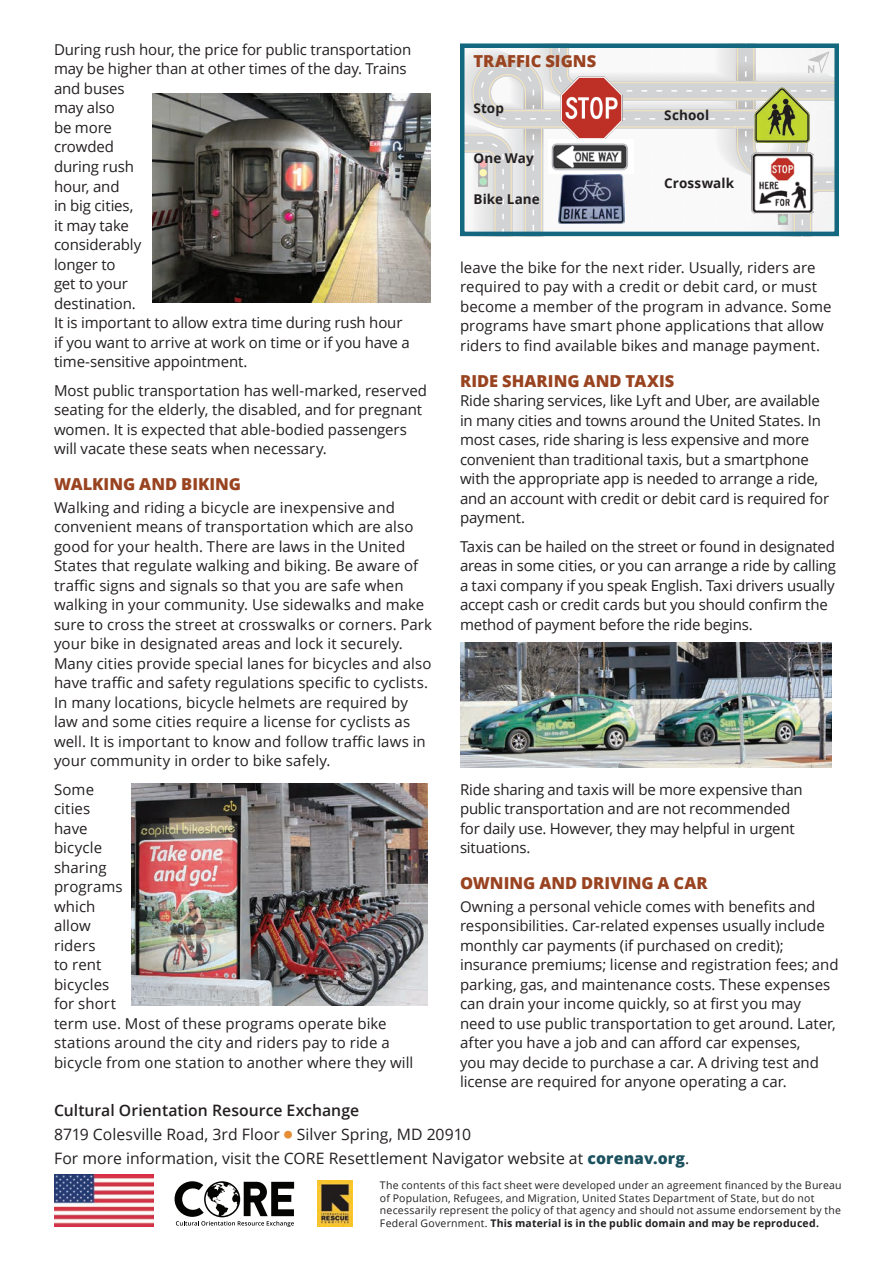
<style>
.page{position:relative;width:893px;height:1263px;background:#fff}
.page>*{position:absolute;margin:0;border:0;box-sizing:border-box;transform-origin:0 0}
.t1{font:800 16.5px "Open Sans";color:#994320}
.t2{font:15.75px/24px "Open Sans";letter-spacing:.005em;color:#231f20}
.t3{font:15px/19.5px "Open Sans";color:#231f20}
.t4{font:700 13.5px "Open Sans";letter-spacing:.01em;color:#231f20}
.t5{font:10.5px/12.6px "Open Sans";letter-spacing:.02em;color:#231f20}
.s1{font-weight:600}
.s2{font-family:"Universal Newswith Comm Pi";color:#e68e36}
.s3{font-weight:800;color:#1c525f}
.s4{font-weight:700}
</style>
<div class="page">
<svg style="left:175px;top:1181px;width:119px;height:46px"></svg>
<img style="left:317px;top:1180px;width:35px;height:47px">
<img style="left:54px;top:1174px;width:100px;height:53px">
<img style="left:152px;top:93px;width:279px;height:209px">
<img style="left:131px;top:783px;width:296px;height:222px">
<img style="left:460px;top:643px;width:372px;height:125px">
<svg style="left:465px;top:49px;width:334px;height:175px"></svg>
<svg style="left:510px;top:49px;width:324px;height:67px"></svg>
<svg style="left:797px;top:49px;width:37px;height:37px"></svg>
<svg style="left:465px;top:124px;width:100px;height:107px"></svg>
<svg style="left:765px;top:170px;width:69px;height:61px"></svg>
<div style="left:460px;top:44px;width:379px;height:192px;border:4px solid #13677e"></div>
<img style="left:560px;top:77px;width:63px;height:62px">
<img style="left:549px;top:140px;width:85px;height:33px">
<img style="left:558px;top:175px;width:66px;height:48px">
<img style="left:754px;top:88px;width:56px;height:55px">
<img style="left:751px;top:152px;width:62px;height:62px">
<p class="t3" style="left:54px;top:39px;width:359px">During rush hour, the price for public transportation may be higher than at other times of the day. Trains and buses<br>may also<br>be more<br>crowded<br>during rush<br>hour, and<br>in big cities,<br>it may take<br>considerably<br>longer to<br>get to your<br>destination.<br>It is important to allow extra time during rush hour if you want to arrive at work on time or if you have a time-sensitive appointment.</p>
<p class="t3" style="left:54px;top:380px;width:374px">Most public transportation has well-marked, reserved seating for the elderly, the disabled, and for pregnant women. It is expected that able-bodied passengers will vacate these seats when necessary.</p>
<p class="t1" style="left:54px;top:471px;width:189px">WALKING AND BIKING</p>
<p class="t3" style="left:54px;top:497px;width:380px">Walking and riding a bicycle are inexpensive and convenient means of transportation which are also good for your health. There are laws in the United States that regulate walking and biking. Be aware of traffic signs and signals so that you are safe when walking in your community. Use sidewalks and make sure to cross the street at crosswalks or corners. Park your bike in designated areas and lock it securely.<br>Many cities provide special lanes for bicycles and also have traffic and safety regulations specific to cyclists.<br>In many locations, bicycle helmets are required by law and some cities require a license for cyclists as well. It is important to know and follow traffic laws in your community in order to bike safely.</p>
<p class="t3" style="left:54px;top:779px;width:361px">Some<br>cities<br>have<br>bicycle<br>sharing<br>programs<br>which<br>allow<br>riders<br>to rent<br>bicycles<br>for short<br>term use. Most of these programs operate bike stations around the city and riders pay to ride a bicycle from one station to another where they will</p>
<p class="t1" style="left:473px;top:49px;width:124px">TRAFFIC SIGNS</p>
<p class="t4" style="left:473px;top:99px;width:32px">Stop</p>
<p class="t4" style="left:473px;top:148px;width:62px">One Way</p>
<p class="t4" style="left:473px;top:190px;width:68px">Bike Lane</p>
<p class="t4" style="left:664px;top:106px;width:46px">School</p>
<p class="t4" style="left:664px;top:174px;width:71px">Crosswalk</p>
<p class="t3" style="left:460px;top:257px;width:373px">leave the bike for the next rider. Usually, riders are required to pay with a credit or debit card, or must become a member of the program in advance. Some programs have smart phone applications that allow riders to find available bikes and manage payment.</p>
<p class="t1" style="left:460px;top:368px;width:216px">RIDE SHARING AND TAXIS</p>
<p class="t3" style="left:460px;top:390px;width:371px">Ride sharing services, like Lyft and Uber, are available in many cities and towns around the United States. In most cases, ride sharing is less expensive and more convenient than traditional taxis, but a smartphone with the appropriate app is needed to arrange a ride, and an account with credit or debit card is required for payment.</p>
<p class="t3" style="left:460px;top:536px;width:378px">Taxis can be hailed on the street or found in designated areas in some cities, or you can arrange a ride by calling a taxi company if you speak English. Taxi drivers usually accept cash or credit cards but you should confirm the method of payment before the ride begins.</p>
<p class="t3" style="left:460px;top:779px;width:344px">Ride sharing and taxis will be more expensive than public transportation and are not recommended for daily use. However, they may helpful in urgent situations.</p>
<p class="t1" style="left:460px;top:870px;width:249px">OWNING AND DRIVING A CAR</p>
<p class="t3" style="left:460px;top:896px;width:380px">Owning a personal vehicle comes with benefits and responsibilities. Car-related expenses usually include monthly car payments (if purchased on credit); insurance premiums; license and registration fees; and parking, gas, and maintenance costs. These expenses can drain your income quickly, so at first you may need to use public transportation to get around. Later, after you have a job and can afford car expenses,<br>you may decide to purchase a car. A driving test and license are required for anyone operating a car.</p>
<p class="t2" style="left:54px;top:1098px;width:637px"><span class="s1">Cultural Orientation Resource Exchange<br></span>8719 Colesville Road, 3rd Floor <span class="s2">c</span> Silver Spring, MD 20910<br>For more information, visit the CORE Resettlement Navigator website at <span class="s3">corenav.org</span>.</p>
<p class="t5" style="left:380px;top:1179px;width:463px">The contents of this fact sheet were developed under an agreement financed by the Bureau of Population, Refugees, and Migration, United States Department of State, but do not necessarily represent the policy of that agency and should not assume endorsement by the Federal Government. <span class="s4">This material is in the public domain and may be reproduced.</span></p>
</div>
